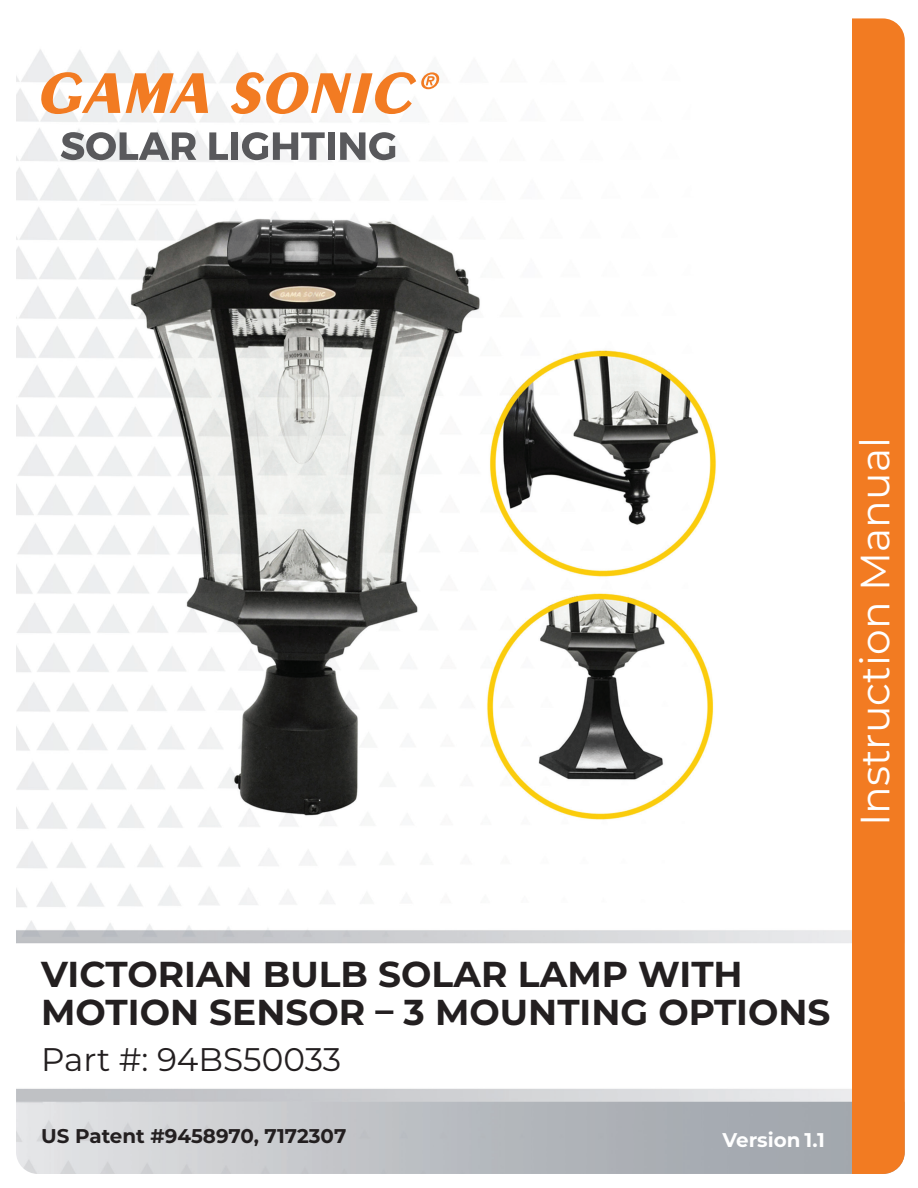
<style>
.page{position:relative;width:918px;height:1188px;background:#fff}
.page>*{position:absolute;margin:0;border:0;box-sizing:border-box;transform-origin:0 0}
.t1{font:40.95px "Montserrat";color:#fff}
.t2{font:700 36px/37.5px "Montserrat";color:#231f20}
.t3{font:32.7px "Montserrat";color:#231f20}
.t4{font:700 19.8px "Montserrat";color:#231f20}
.t5{font:700 19.8px "Montserrat";color:#fff}
</style>
<div class="page">
<div style="left:852px;top:18px;width:53px;height:1156px;background:#f27b22"></div>
<svg style="left:61px;top:132px;width:135px;height:28px"></svg>
<svg style="left:209px;top:132px;width:19px;height:28px"></svg>
<div style="left:231px;top:132px;width:7px;height:28px;background:#59595c"></div>
<svg style="left:242px;top:132px;width:83px;height:28px"></svg>
<div style="left:328px;top:132px;width:7px;height:28px;background:#59595c"></div>
<svg style="left:340px;top:132px;width:56px;height:28px"></svg>
<svg style="left:39px;top:72px;width:401px;height:42px"></svg>
<img style="left:100px;top:199px;width:617px;height:647px">
<p class="t1" style="left:847px;top:826px;width:391px;rotate:-90deg">Instruction Manual</p>
<p class="t2" style="left:41px;top:954px;width:791px">VICTORIAN BULB SOLAR LAMP WITH<br>MOTION SENSOR – 3 MOUNTING OPTIONS</p>
<p class="t3" style="left:41px;top:1037px;width:302px">Part #: 94BS50033</p>
<p class="t4" style="left:41px;top:1121px;width:307px">US Patent #9458970, 7172307</p>
<p class="t5" style="left:723px;top:1125px;width:104px">Version 1.1</p>
</div>
